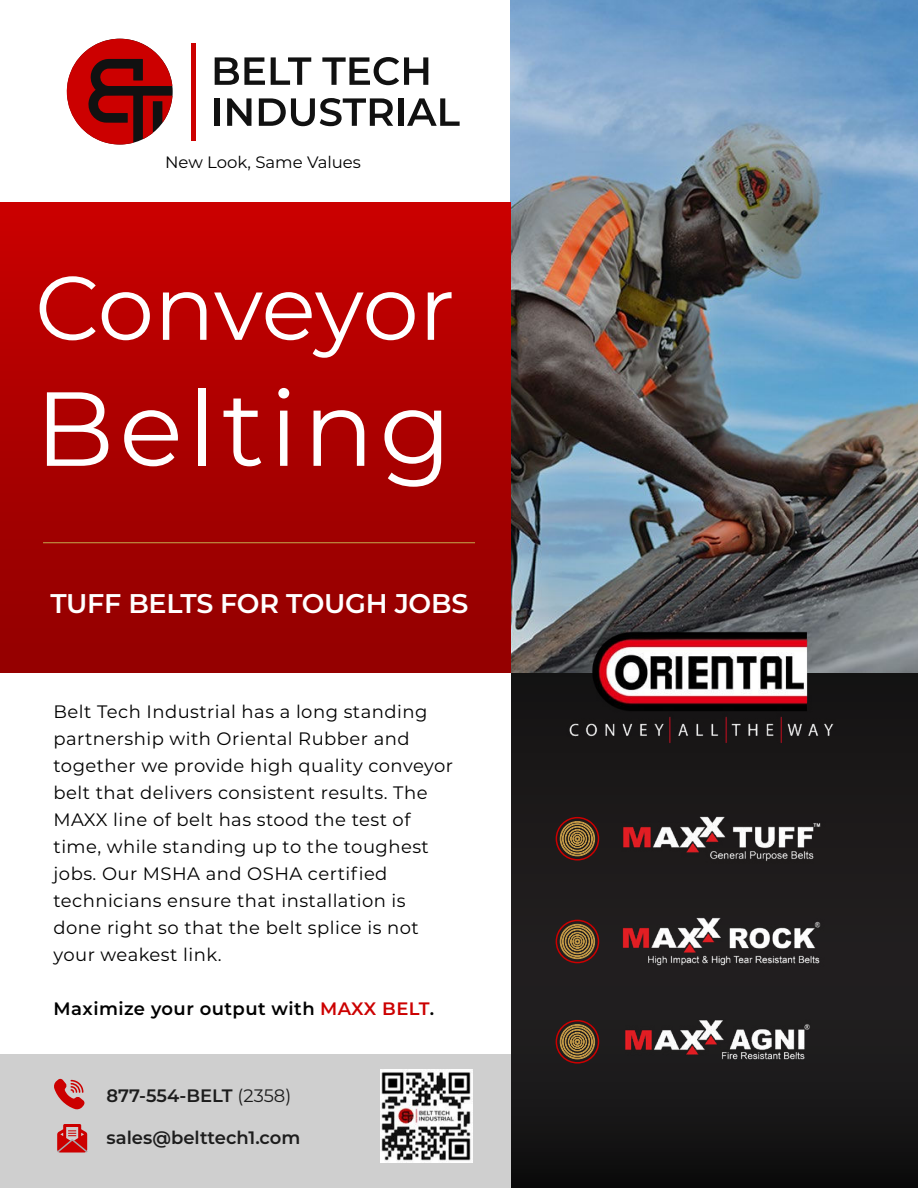
<style>
.page{position:relative;width:918px;height:1188px;background:#fff}
.page>*{position:absolute;margin:0;border:0;box-sizing:border-box;transform-origin:0 0}
.t1{font:105px "Montserrat";letter-spacing:.05em;color:#fff}
.t2{font:90px "Montserrat";letter-spacing:-.01em;color:#fff}
.t3{font:600 27px "Montserrat";letter-spacing:-.01em;color:#fff}
.t4{font:18px/27px "Montserrat";letter-spacing:.025em;color:#000}
.t5{font:600 18px "Montserrat";color:#1d1d1d}
.t6{font:600 18px "Montserrat";letter-spacing:.025em;color:#000}
.t7{font:16.5px "Montserrat";color:#000}
.s1{color:#c00}
.s2{font-weight:400}
</style>
<div class="page">
<img style="left:511px;top:0;width:407px;height:674px">
<div style="left:0;top:202px;width:511px;height:472px;background:linear-gradient(to bottom,#c90000,#910000)"></div>
<svg style="left:511px;top:674px;width:407px;height:514px;background:#1a1818"></svg>
<div style="left:0;top:1054px;width:511px;height:134px;background:#cfcfcf"></div>
<hr style="left:192px;top:43px;width:4px;height:98px;background:#c00">
<svg style="left:215px;top:57px;width:50px;height:28px"></svg>
<svg style="left:271px;top:57px;width:40px;height:28px"></svg>
<svg style="left:322px;top:57px;width:106px;height:28px"></svg>
<div style="left:215px;top:98px;width:5px;height:28px;background:#111"></div>
<svg style="left:227px;top:98px;width:24px;height:28px"></svg>
<svg style="left:259px;top:98px;width:134px;height:28px"></svg>
<div style="left:398px;top:98px;width:6px;height:28px;background:#111"></div>
<svg style="left:407px;top:98px;width:53px;height:28px"></svg>
<svg style="left:67px;top:38px;width:106px;height:107px"></svg>
<hr style="left:43px;top:542px;width:432px;height:1px;background:#c09645">
<div style="left:556px;top:817px;width:43px;height:44px;border:2px solid #c00;border-radius:50%"></div>
<div style="left:556px;top:1020px;width:43px;height:44px;border:2px solid #c00;border-radius:50%"></div>
<div style="left:556px;top:920px;width:43px;height:43px;border:2px solid #c00;border-radius:50%"></div>
<svg style="left:560px;top:924px;width:35px;height:35px"></svg>
<svg style="left:560px;top:821px;width:35px;height:36px"></svg>
<img style="left:556px;top:617px;width:293px;height:127px">
<svg style="left:560px;top:1024px;width:35px;height:36px"></svg>
<svg style="left:54px;top:1078px;width:31px;height:32px"></svg>
<svg style="left:57px;top:1124px;width:31px;height:29px"></svg>
<img style="left:380px;top:1070px;width:92px;height:92px">
<img style="left:608px;top:909px;width:230px;height:66px">
<img style="left:616px;top:811px;width:210px;height:63px">
<img style="left:613px;top:1009px;width:210px;height:63px">
<p class="t7" style="left:165px;top:156px;width:197px">New Look, Same Values</p>
<h2 class="t2" style="left:35px;top:273px;width:421px">Conveyor</h2>
<h1 class="t1" style="left:35px;top:387px;width:418px">Belting</h1>
<h3 class="t3" style="left:51px;top:593px;width:419px">TUFF BELTS FOR TOUGH JOBS</h3>
<p class="t4" style="left:54px;top:700px;width:401px">Belt Tech Industrial has a long standing partnership with Oriental Rubber and together we provide high quality conveyor belt that delivers consistent results. The MAXX line of belt has stood the test of time, while standing up to the toughest jobs. Our MSHA and OSHA certified technicians ensure that installation is done right so that the belt splice is not your weakest link.</p>
<p class="t6" style="left:54px;top:1001px;width:382px">Maximize your output with <span class="s1">MAXX BELT</span>.</p>
<p class="t5" style="left:107px;top:1088px;width:186px">877-554-BELT <span class="s2">(2358)</span></p>
<p class="t5" style="left:107px;top:1131px;width:195px">sales@belttech1.com</p>
</div>
